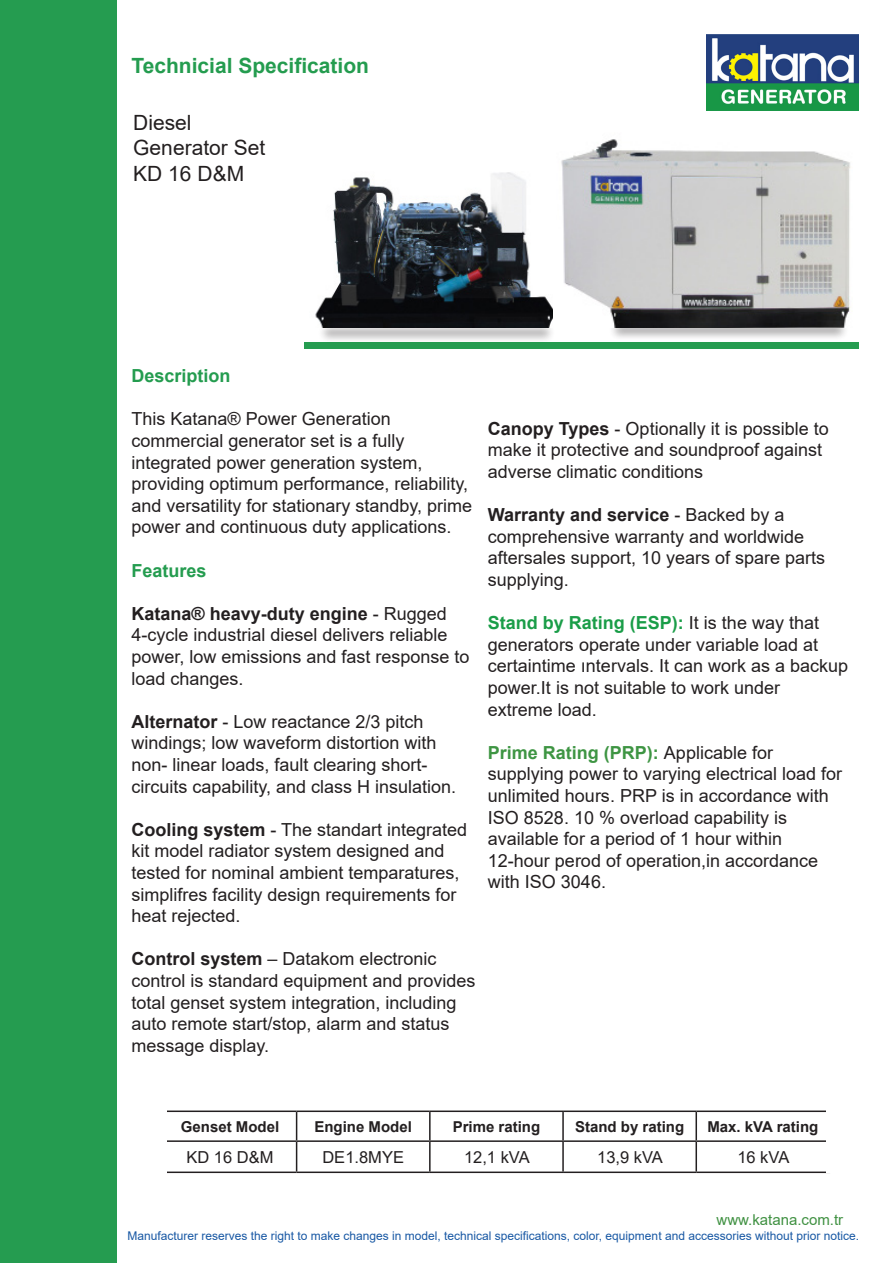
<style>
.page{position:relative;width:893px;height:1263px;background:#fff}
.page>*{position:absolute;margin:0;border:0;box-sizing:border-box;transform-origin:0 0}
.t1{font:21px "Arial";color:#231f20}
.t2{font:700 21px "Arial";color:#249c4f}
.t3{font:18px/21.6px "Arial";color:#231f20}
.t4{font:700 18px "Arial";color:#3e9543}
.t5{font:700 18px "Arial";color:#231f20}
.t6{font:700 18px "Arial";color:#249c4f}
.t7{font:16.5px "Arial";color:#231f20}
.t8{font:700 15px "Arial";color:#231f20}
.t9{font:15px "Arial";color:#409142}
.t10{font:12px "Arial";color:#1858a4}
.s1{font-weight:700}
.s2{font-weight:400}
.s3{font-weight:700;color:#1a9d48}
.s4{font-weight:400;color:#231f20}
</style>
<div class="page">
<div style="left:609px;top:319px;width:240px;height:21px;background:#231f20;opacity:.75"></div>
<div style="left:0;top:0;width:117px;height:1263px;background:#259c50"></div>
<hr style="left:163px;top:1110px;width:134px;height:2px;background:#231f20">
<hr style="left:297px;top:1110px;width:133px;height:2px;background:#231f20">
<hr style="left:430px;top:1110px;width:133px;height:2px;background:#231f20">
<hr style="left:429px;top:1112px;width:2px;height:28px;background:#231f20">
<hr style="left:563px;top:1110px;width:133px;height:2px;background:#231f20">
<hr style="left:562px;top:1112px;width:2px;height:28px;background:#231f20">
<hr style="left:696px;top:1110px;width:134px;height:2px;background:#231f20">
<hr style="left:695px;top:1112px;width:2px;height:28px;background:#231f20">
<hr style="left:163px;top:1140px;width:134px;height:2px;background:#231f20">
<hr style="left:297px;top:1140px;width:133px;height:2px;background:#231f20">
<svg style="left:296px;top:1112px;width:1px;height:59px"></svg>
<hr style="left:430px;top:1140px;width:133px;height:2px;background:#231f20">
<hr style="left:429px;top:1142px;width:2px;height:29px;background:#231f20">
<hr style="left:563px;top:1140px;width:133px;height:2px;background:#231f20">
<hr style="left:562px;top:1142px;width:2px;height:29px;background:#231f20">
<hr style="left:696px;top:1140px;width:134px;height:2px;background:#231f20">
<hr style="left:695px;top:1142px;width:2px;height:29px;background:#231f20">
<hr style="left:163px;top:1171px;width:134px;height:2px;background:#231f20">
<hr style="left:297px;top:1171px;width:133px;height:2px;background:#231f20">
<hr style="left:430px;top:1171px;width:133px;height:2px;background:#231f20">
<hr style="left:563px;top:1171px;width:133px;height:2px;background:#231f20">
<hr style="left:696px;top:1171px;width:134px;height:2px;background:#231f20">
<img style="left:561px;top:58px;width:290px;height:269px">
<img style="left:707px;top:34px;width:152px;height:77px">
<div style="left:160px;top:1101px;width:7px;height:77px;background:#fff"></div>
<div style="left:827px;top:1096px;width:7px;height:77px;background:#fff"></div>
<div style="left:305px;top:343px;width:554px;height:6px;background:#259c50"></div>
<div style="left:318px;top:322px;width:238px;height:21px;background:#231f20;opacity:.75"></div>
<img style="left:315px;top:172px;width:238px;height:156px">
<p class="t2" style="left:131px;top:51px;width:239px">Technicial Specification</p>
<p class="t1" style="left:133px;top:108px;width:60px">Diesel</p>
<p class="t1" style="left:133px;top:133px;width:133px">Generator Set</p>
<p class="t1" style="left:133px;top:159px;width:112px">KD 16 D&amp;M</p>
<p class="t6" style="left:131px;top:363px;width:101px">Description</p>
<p class="t3" style="left:131px;top:408px;width:261px">This Katana® Power Generation</p>
<p class="t3" style="left:131px;top:430px;width:275px">commercial generator set is a fully</p>
<p class="t3" style="left:131px;top:451px;width:293px">integrated power generation system,</p>
<p class="t3" style="left:131px;top:473px;width:342px">providing optimum performance, reliability, and versatility for stationary standby, prime power and continuous duty applications.</p>
<p class="t6" style="left:131px;top:557px;width:77px">Features</p>
<p class="t3" style="left:131px;top:602px;width:340px"><span class="s1">Katana® heavy-duty engine</span> - Rugged 4-cycle industrial diesel delivers reliable power, low emissions and fast response to load changes.</p>
<p class="t3" style="left:131px;top:710px;width:294px"><span class="s1">Alternator</span> - Low reactance 2/3 pitch</p>
<p class="t3" style="left:131px;top:732px;width:307px">windings; low waveform distortion with</p>
<p class="t3" style="left:131px;top:754px;width:298px">non- linear loads, fault clearing short-</p>
<p class="t3" style="left:131px;top:775px;width:326px">circuits capability, and class H insulation.</p>
<p class="t3" style="left:131px;top:818px;width:337px"><span class="s1">Cooling system</span> - The standart integrated</p>
<p class="t3" style="left:131px;top:840px;width:315px">kit model radiator system designed and</p>
<p class="t3" style="left:131px;top:862px;width:330px">tested for nominal ambient temparatures,</p>
<p class="t3" style="left:131px;top:883px;width:327px">simplifres facility design requirements for heat rejected.</p>
<p class="t3" style="left:131px;top:948px;width:346px"><span class="s1">Control system</span> – Datakom electronic control is standard equipment and provides total genset system integration, including auto remote start/stop, alarm and status message display.</p>
<p class="t3" style="left:488px;top:417px;width:342px"><span class="s1">Canopy Types</span> - Optionally it is possible to make it protective and soundproof against adverse climatic conditions</p>
<p class="t5" style="left:488px;top:502px;width:298px">Warranty and service <span class="s2">- Backed by a</span></p>
<p class="t3" style="left:488px;top:525px;width:318px">comprehensive warranty and worldwide</p>
<p class="t3" style="left:488px;top:547px;width:339px">aftersales support, 10 years of spare parts supplying.</p>
<p class="t3" style="left:488px;top:612px;width:362px"><span class="s3">Stand by Rating (ESP):</span> It is the way that generators operate under variable load at certaintime ıntervals. It can work as a backup power.It is not suitable to work under</p>
<p class="t3" style="left:488px;top:698px;width:111px">extreme load.</p>
<p class="t4" style="left:488px;top:740px;width:287px">Prime Rating (PRP): <span class="s4">Applicable for</span></p>
<p class="t3" style="left:488px;top:763px;width:356px">supplying power to varying electrical load for unlimited hours. PRP is in accordance with<br>ISO 8528. 10 % overload capability is</p>
<p class="t3" style="left:488px;top:828px;width:296px">available for a period of 1 hour within</p>
<p class="t3" style="left:488px;top:849px;width:332px">12-hour perod of operation,in accordance with ISO 3046.</p>
<p class="t8" style="left:181px;top:1116px;width:100px">Genset Model</p>
<p class="t8" style="left:314px;top:1116px;width:99px">Engine Model</p>
<p class="t8" style="left:453px;top:1116px;width:89px">Prime rating</p>
<p class="t8" style="left:575px;top:1116px;width:111px">Stand by rating</p>
<p class="t8" style="left:707px;top:1116px;width:112px">Max. kVA rating</p>
<p class="t7" style="left:186px;top:1145px;width:89px">KD 16 D&amp;M</p>
<p class="t7" style="left:322px;top:1145px;width:83px">DE1.8MYE</p>
<p class="t7" style="left:464px;top:1145px;width:67px">12,1 kVA</p>
<p class="t7" style="left:597px;top:1145px;width:67px">13,9 kVA</p>
<p class="t7" style="left:737px;top:1145px;width:53px">16 kVA</p>
<p class="t9" style="left:716px;top:1209px;width:128px">www.katana.com.tr</p>
<p class="t10" style="left:127px;top:1227px;width:733px">Manufacturer reserves the right to make changes in model, technical specifications, color, equipment and accessories without prior notice.</p>
</div>
